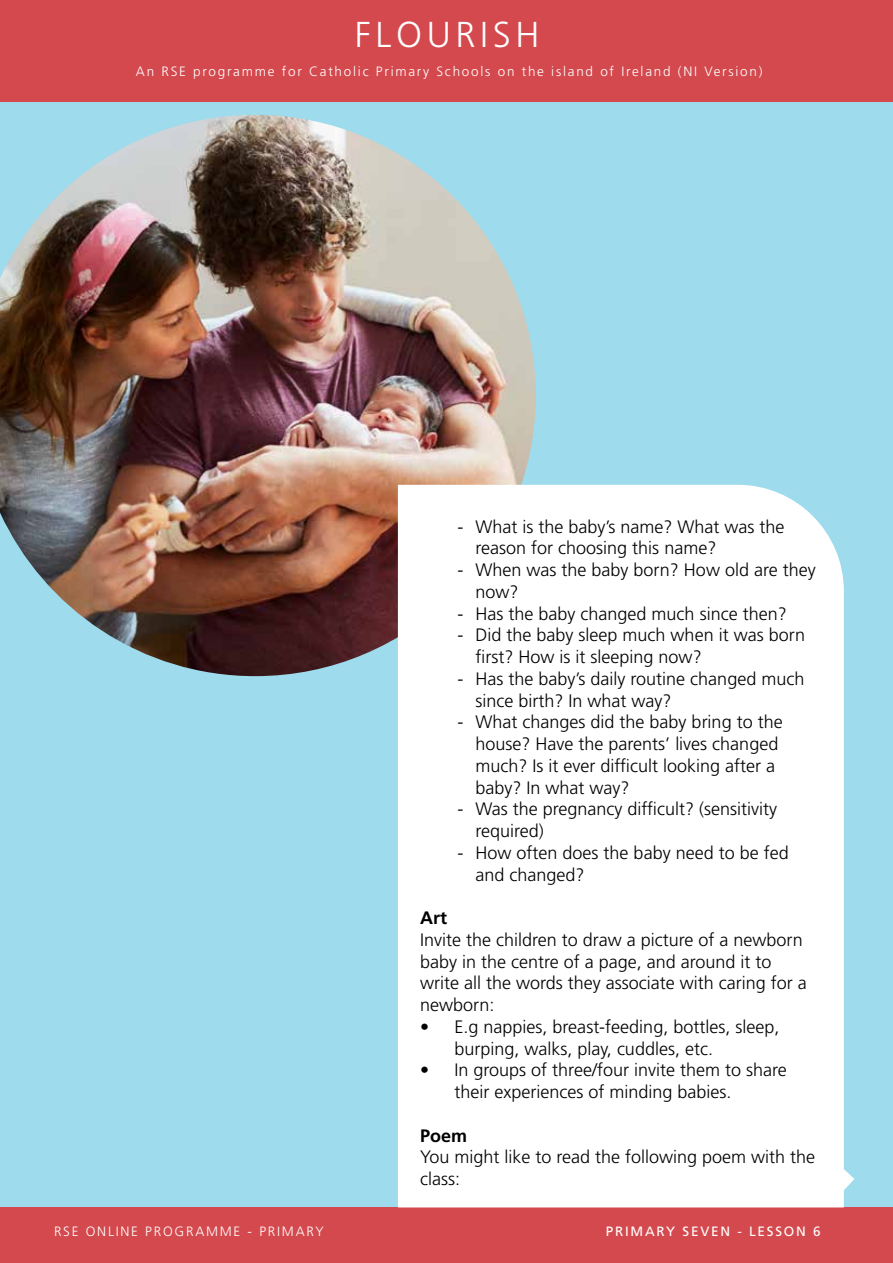
<style>
.page{position:relative;width:893px;height:1263px;background:#fff}
.page>*{position:absolute;margin:0;border:0;box-sizing:border-box;transform-origin:0 0}
.t1{font:300 36px "Frutiger LT Std";letter-spacing:.13em;color:#fff}
.t2{font:300 18px/21.8px "Frutiger LT Std";color:#000}
.t3{font:700 18px "Frutiger LT Std";color:#000}
.t4{font:300 13.5px "Frutiger LT Std";letter-spacing:.13em;color:#fff}
.t5{font:13.5px "Frutiger LT Std";letter-spacing:.13em;color:#fff}
</style>
<div class="page">
<div style="left:0;top:0;width:893px;height:1208px;background:#9edbed"></div>
<div style="left:0;top:0;width:893px;height:102px;background:#d4494e"></div>
<div style="left:0;top:1207px;width:893px;height:56px;background:#d4494e"></div>
<svg style="left:844px;top:1169px;width:10px;height:21px"></svg>
<img style="left:0;top:115px;width:536px;height:561px">
<div style="left:398px;top:485px;width:446px;height:722px;background:#fff"></div>
<h1 class="t1" style="left:355px;top:14px;width:186px">FLOURISH</h1>
<p class="t4" style="left:136px;top:64px;width:628px">An RSE programme for Catholic Primary Schools on the island of Ireland (NI Version)</p>
<p class="t2" style="left:476px;top:516px;width:311px;text-indent:-18px">- What is the baby’s name? What was the reason for choosing this name?</p>
<p class="t2" style="left:476px;top:559px;width:342px;text-indent:-18px">- When was the baby born? How old are they now?</p>
<p class="t2" style="left:458px;top:603px;width:331px">- Has the baby changed much since then?</p>
<p class="t2" style="left:476px;top:624px;width:331px;text-indent:-18px">- Did the baby sleep much when it was born first? How is it sleeping now?</p>
<p class="t2" style="left:476px;top:668px;width:330px;text-indent:-18px">- Has the baby’s daily routine changed much since birth? In what way?</p>
<p class="t2" style="left:476px;top:711px;width:309px;text-indent:-18px">- What changes did the baby bring to the house? Have the parents’ lives changed much? Is it ever difficult looking after a baby? In what way?</p>
<p class="t2" style="left:476px;top:798px;width:303px;text-indent:-18px">- Was the pregnancy difficult? (sensitivity required)</p>
<p class="t2" style="left:476px;top:842px;width:315px;text-indent:-18px">- How often does the baby need to be fed and changed?</p>
<p class="t3" style="left:420px;top:907px;width:28px">Art</p>
<p class="t2" style="left:420px;top:929px;width:388px">Invite the children to draw a picture of a newborn baby in the centre of a page, and around it to write all the words they associate with caring for a newborn:</p>
<p class="t2" style="left:455px;top:1016px;width:326px;text-indent:-35px">• E.g nappies, breast-feeding, bottles, sleep, burping, walks, play, cuddles, etc.</p>
<p class="t2" style="left:455px;top:1059px;width:334px;text-indent:-35px">• In groups of three/four invite them to share their experiences of minding babies.</p>
<p class="t3" style="left:420px;top:1125px;width:49px">Poem</p>
<p class="t2" style="left:420px;top:1146px;width:397px">You might like to read the following poem with the class:</p>
<p class="t4" style="left:54px;top:1223px;width:271px">RSE ONLINE PROGRAMME - PRIMARY</p>
<p class="t5" style="left:606px;top:1223px;width:216px">PRIMARY SEVEN - LESSON 6</p>
</div>
